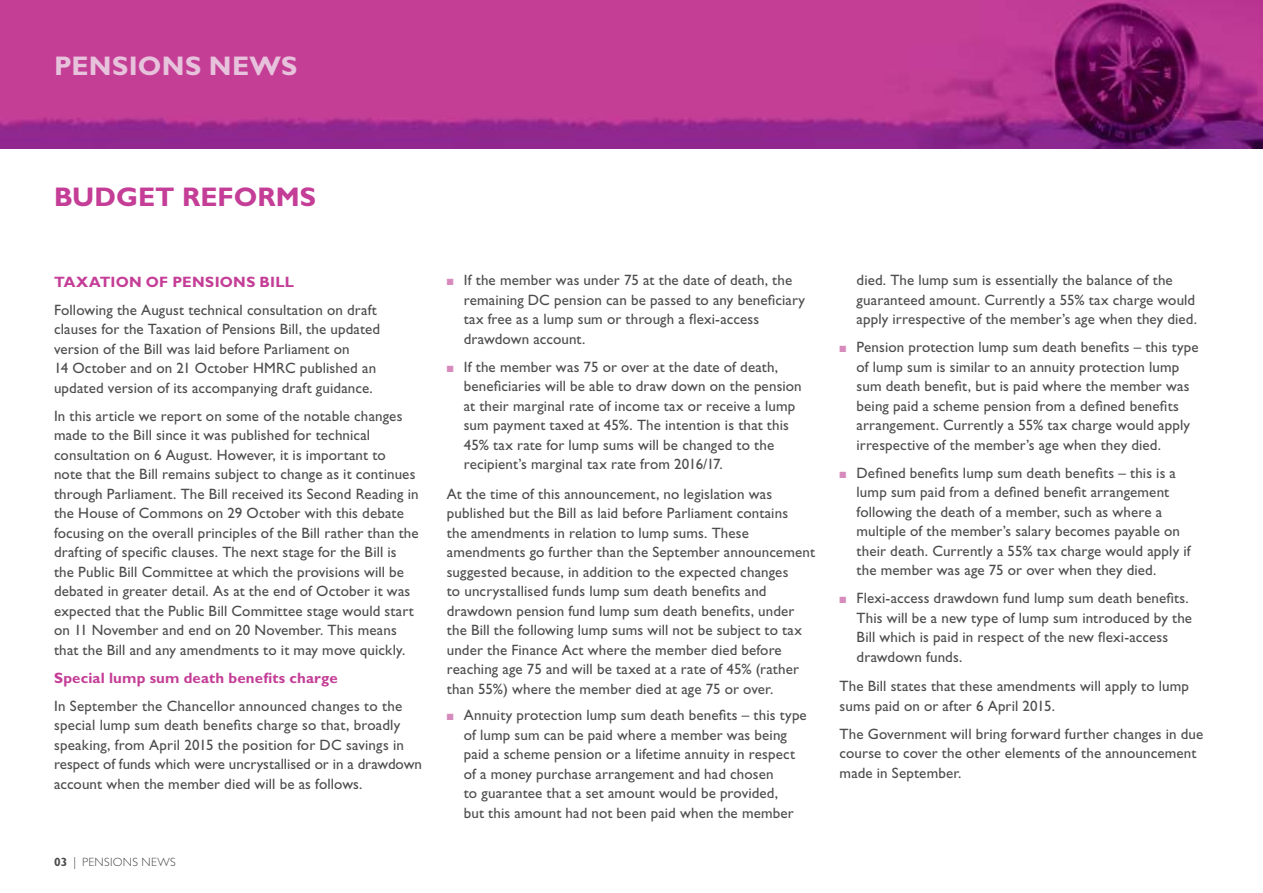
<style>
.page{position:relative;width:1263px;height:893px;background:#fff}
.page>*{position:absolute;margin:0;border:0;box-sizing:border-box;transform-origin:0 0}
.t1{font:700 27px "Gill Sans Std";color:#c43d96}
.t2{font:700 27px "Gill Sans Std";letter-spacing:.015em;color:#e7c2dc}
.t3{font:15px/19.5px "Gill Sans Std";letter-spacing:.01em;color:#4d4d4f}
.t4{font:700 15px "Gill Sans Std";letter-spacing:.015em;color:#c43d96}
.t5{font:300 12px "Gill Sans Std";letter-spacing:.025em;color:#4d4d4f}
.s1{font-weight:700}
.s2{color:#d68bbc}
</style>
<div class="page">
<img style="left:0;top:0;width:1263px;height:149px">
<h1 class="t2" style="left:54px;top:50px;width:245px">PENSIONS NEWS</h1>
<h1 class="t1" style="left:54px;top:180px;width:264px">BUDGET REFORMS</h1>
<p class="t4" style="left:54px;top:273px;width:242px">TAXATION OF PENSIONS BILL</p>
<p class="t3" style="left:54px;top:300px;width:328px">Following the August technical consultation on draft clauses for the Taxation of Pensions Bill, the updated version of the Bill was laid before Parliament on<br>14 October and on 21 October HMRC published an updated version of its accompanying draft guidance.</p>
<p class="t3" style="left:54px;top:406px;width:366px">In this article we report on some of the notable changes made to the Bill since it was published for technical consultation on 6 August. However, it is important to<br>note that the Bill remains subject to change as it continues through Parliament. The Bill received its Second Reading in the House of Commons on 29 October with this debate focusing on the overall principles of the Bill rather than the drafting of specific clauses. The next stage for the Bill is the Public Bill Committee at which the provisions will be debated in greater detail. As at the end of October it was expected that the Public Bill Committee stage would start on 11 November and end on 20 November. This means that the Bill and any amendments to it may move quickly.</p>
<p class="t4" style="left:54px;top:669px;width:285px">Special lump sum death benefits charge</p>
<p class="t3" style="left:54px;top:696px;width:369px">In September the Chancellor announced changes to the special lump sum death benefits charge so that, broadly speaking, from April 2015 the position for DC savings in respect of funds which were uncrystallised or in a drawdown account when the member died will be as follows.</p>
<p class="t5" style="left:54px;top:855px;width:123px"><span class="s1">03</span> | PENSIONS NEWS</p>
<p class="t3" style="left:464px;top:270px;width:343px;text-indent:-17px"><span class="s2">■</span> If the member was under 75 at the date of death, the remaining DC pension can be passed to any beneficiary tax free as a lump sum or through a flexi-access drawdown account.</p>
<p class="t3" style="left:464px;top:357px;width:339px;text-indent:-17px"><span class="s2">■</span> If the member was 75 or over at the date of death, beneficiaries will be able to draw down on the pension at their marginal rate of income tax or receive a lump sum payment taxed at 45%. The intention is that this 45% tax rate for lump sums will be changed to the recipient’s marginal tax rate from 2016/17.</p>
<p class="t3" style="left:447px;top:484px;width:370px">At the time of this announcement, no legislation was published but the Bill as laid before Parliament contains<br>the amendments in relation to lump sums. These amendments go further than the September announcement suggested because, in addition to the expected changes<br>to uncrystallised funds lump sum death benefits and drawdown pension fund lump sum death benefits, under the Bill the following lump sums will not be subject to tax under the Finance Act where the member died before reaching age 75 and will be taxed at a rate of 45% (rather than 55%) where the member died at age 75 or over.</p>
<p class="t3" style="left:464px;top:705px;width:344px;text-indent:-17px"><span class="s2">■</span> Annuity protection lump sum death benefits – this type of lump sum can be paid where a member was being paid a scheme pension or a lifetime annuity in respect of a money purchase arrangement and had chosen<br>to guarantee that a set amount would be provided,<br>but this amount had not been paid when the member</p>
<p class="t3" style="left:856px;top:270px;width:342px">died. The lump sum is essentially the balance of the guaranteed amount. Currently a 55% tax charge would apply irrespective of the member’s age when they died.</p>
<p class="t3" style="left:856px;top:337px;width:344px;text-indent:-17px"><span class="s2">■</span> Pension protection lump sum death benefits – this type of lump sum is similar to an annuity protection lump sum death benefit, but is paid where the member was being paid a scheme pension from a defined benefits arrangement. Currently a 55% tax charge would apply irrespective of the member’s age when they died.</p>
<p class="t3" style="left:856px;top:463px;width:335px;text-indent:-17px"><span class="s2">■</span> Defined benefits lump sum death benefits – this is a lump sum paid from a defined benefit arrangement following the death of a member, such as where a multiple of the member’s salary becomes payable on their death. Currently a 55% tax charge would apply if the member was age 75 or over when they died.</p>
<p class="t3" style="left:856px;top:588px;width:337px;text-indent:-17px"><span class="s2">■</span> Flexi-access drawdown fund lump sum death benefits.<br>This will be a new type of lump sum introduced by the Bill which is paid in respect of the new flexi-access drawdown funds.</p>
<p class="t3" style="left:839px;top:676px;width:351px">The Bill states that these amendments will apply to lump sums paid on or after 6 April 2015.</p>
<p class="t3" style="left:839px;top:724px;width:365px">The Government will bring forward further changes in due course to cover the other elements of the announcement made in September.</p>
</div>
